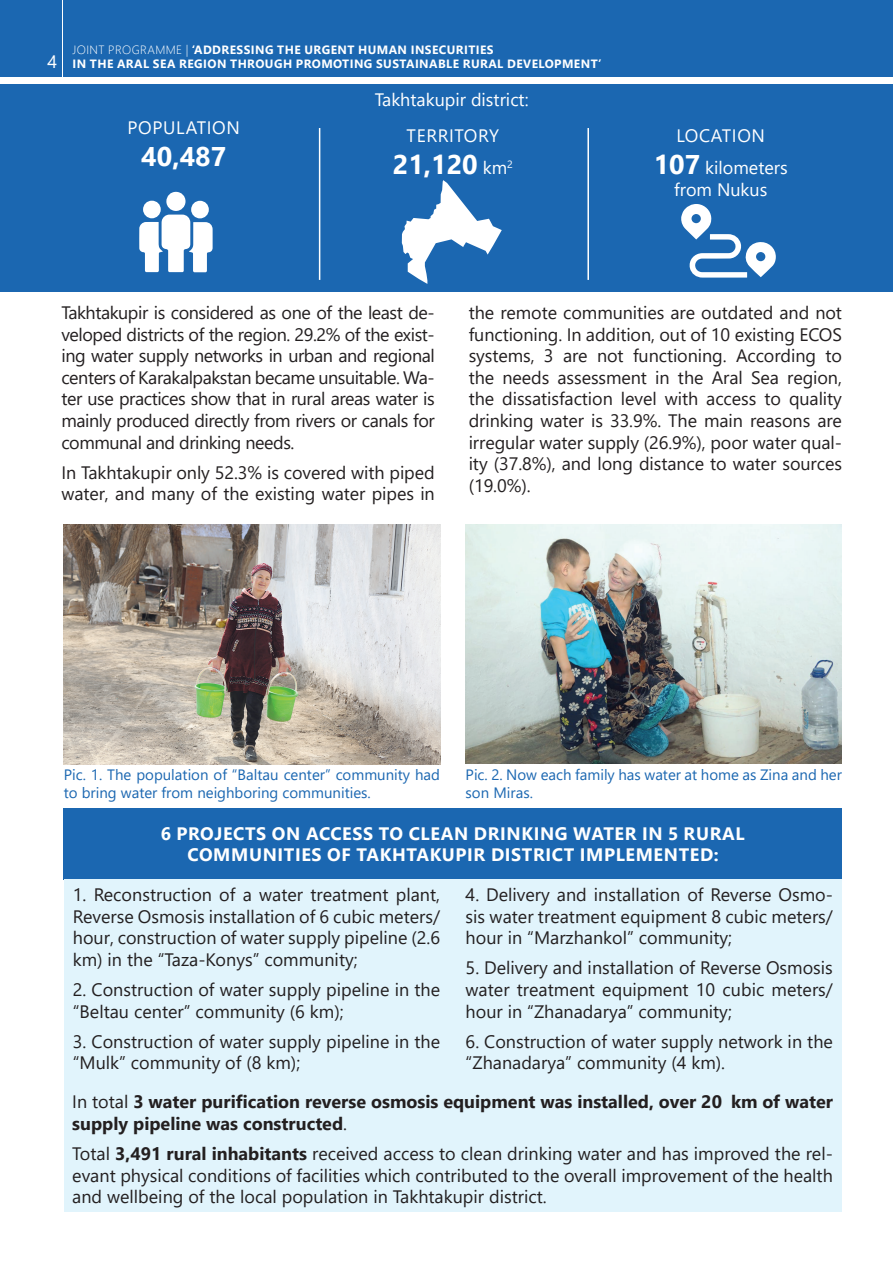
<style>
.page{position:relative;width:893px;height:1263px;background:#fff}
.page>*{position:absolute;margin:0;border:0;box-sizing:border-box;transform-origin:0 0}
.t1{font:700 27px "Segoe UI";color:#fff}
.t2{font:18px/21.6px "Segoe UI";color:#231f20;text-align:justify}
.t3{font:700 18px/21.6px "Segoe UI";color:#231f20}
.t4{font:700 18px/21.6px "Segoe UI";letter-spacing:.035em;color:#fff;text-align:center}
.t5{font:18px/32.4px "Segoe UI";color:#fff;text-align:center}
.t6{font:18px "Segoe UI";letter-spacing:.035em;color:#fff}
.t7{font:15px/18px "Segoe UI";color:#1b67b1}
.t8{font:700 12px/14.4px "Segoe UI";letter-spacing:.035em;color:#fff}
.s1{font-weight:300}
.s2{font-weight:400;font-size:18px}
.s3{font-weight:700;font-size:27px}
.s4{font-weight:400}
.s5{font-weight:700}
</style>
<div class="page">
<div style="left:64px;top:0;width:829px;height:77px;background:#1b67b1"></div>
<div style="left:0;top:0;width:61px;height:77px;background:#1b67b1"></div>
<div style="left:0;top:84px;width:893px;height:208px;background:#1b67b1"></div>
<svg style="left:402px;top:180px;width:100px;height:104px"></svg>
<hr style="left:319px;top:128px;width:1px;height:152px;background:#fff">
<hr style="left:587px;top:128px;width:2px;height:152px;background:#fff">
<svg style="left:139px;top:215px;width:74px;height:57px"></svg>
<div style="left:166px;top:192px;width:20px;height:19px;background:#fff;border-radius:50%"></div>
<div style="left:191px;top:201px;width:18px;height:17px;background:#fff;border-radius:50%"></div>
<div style="left:143px;top:201px;width:18px;height:17px;background:#fff;border-radius:50%"></div>
<svg style="left:681px;top:204px;width:95px;height:74px"></svg>
<img style="left:64px;top:524px;width:376px;height:240px">
<img style="left:466px;top:524px;width:376px;height:239px">
<div style="left:64px;top:808px;width:778px;height:72px;background:#1b67b1"></div>
<div style="left:64px;top:879px;width:777px;height:208px;background:#e1f4fc"></div>
<div style="left:64px;top:1087px;width:777px;height:125px;background:#e1f4fc"></div>
<p class="t8" style="left:47px;top:41px;width:556px;text-indent:25px"><span class="s1">JOINT PROGRAMME |</span> ‘ADDRESSING THE URGENT HUMAN INSECURITIES<br><span class="s2">4</span> IN THE ARAL SEA REGION THROUGH PROMOTING SUSTAINABLE RURAL DEVELOPMENT’</p>
<p class="t6" style="left:128px;top:110px;width:114px">POPULATION</p>
<h1 class="t1" style="left:141px;top:131px;width:86px">40,487</h1>
<p class="t5" style="left:375px;top:82px;width:155px">Takhtakupir district:</p>
<p class="t6" style="left:407px;top:118px;width:94px">TERRITORY</p>
<h1 class="t1" style="left:393px;top:139px;width:122px">21,120 <span class="s2">km</span><sup>2</sup></h1>
<p class="t5" style="left:654px;top:117px;width:136px">LOCATION<br><span class="s3">107</span> kilometers</p>
<p class="t5" style="left:674px;top:171px;width:95px">from Nukus</p>
<p class="t2" style="left:61px;top:300px;width:375px">Takhtakupir is considered as one of the least de&shy;veloped districts of the region. 29.2% of the exist&shy;ing water supply networks in urban and regional centers of Karakalpakstan became unsuitable. Wa&shy;ter use practices show that in rural areas water is mainly produced directly from rivers or canals for communal and drinking needs.</p>
<p class="t2" style="left:61px;top:460px;width:375px">In Takhtakupir only 52.3% is covered with piped water, and many of the existing water pipes in</p>
<p class="t2" style="left:469px;top:300px;width:375px">the remote communities are outdated and not functioning. In addition, out of 10 existing ECOS systems, 3 are not functioning. According to the needs assessment in the Aral Sea region, the dissatisfaction level with access to quality drinking water is 33.9%. The main reasons are irregular water supply (26.9%), poor water qual&shy;ity (37.8%), and long distance to water sources (19.0%).</p>
<p class="t7" style="left:64px;top:765px;width:378px">Pic. 1. The population of “Baltau center” community had to bring water from neighboring communities.</p>
<p class="t7" style="left:466px;top:765px;width:378px">Pic. 2. Now each family has water at home as Zina and her son Miras.</p>
<p class="t4" style="left:161px;top:821px;width:585px">6 PROJECTS ON ACCESS TO CLEAN DRINKING WATER IN 5 RURAL<br>COMMUNITIES OF TAKHTAKUPIR DISTRICT IMPLEMENTED:</p>
<p class="t2" style="left:73px;top:882px;width:369px">1. Reconstruction of a water treatment plant, Reverse Osmosis installation of 6 cubic meters/ hour, construction of water supply pipeline (2.6 km) in the “Taza-Konys” community;</p>
<p class="t2" style="left:73px;top:977px;width:369px">2. Construction of water supply pipeline in the “Beltau center” community (6 km);</p>
<p class="t2" style="left:73px;top:1029px;width:369px">3. Construction of water supply pipeline in the “Mulk” community of (8 km);</p>
<p class="t2" style="left:466px;top:882px;width:369px">4. Delivery and installation of Reverse Osmo&shy;sis water treatment equipment 8 cubic meters/ hour in “Marzhankol” community;</p>
<p class="t2" style="left:466px;top:955px;width:369px">5. Delivery and installation of Reverse Osmosis water treatment equipment 10 cubic meters/ hour in “Zhanadarya” community;</p>
<p class="t2" style="left:466px;top:1029px;width:369px">6. Construction of water supply network in the “Zhanadarya” community (4 km).</p>
<p class="t3" style="left:72px;top:1090px;width:762px"><span class="s4">In total</span> 3 water purification reverse osmosis equipment was installed, over 20 km of water supply pipeline was constructed<span class="s4">.</span></p>
<p class="t2" style="left:72px;top:1141px;width:762px">Total <span class="s5">3,491 rural inhabitants</span> received access to clean drinking water and has improved the rel&shy;evant physical conditions of facilities which contributed to the overall improvement of the health and wellbeing of the local population in Takhtakupir district.</p>
</div>
